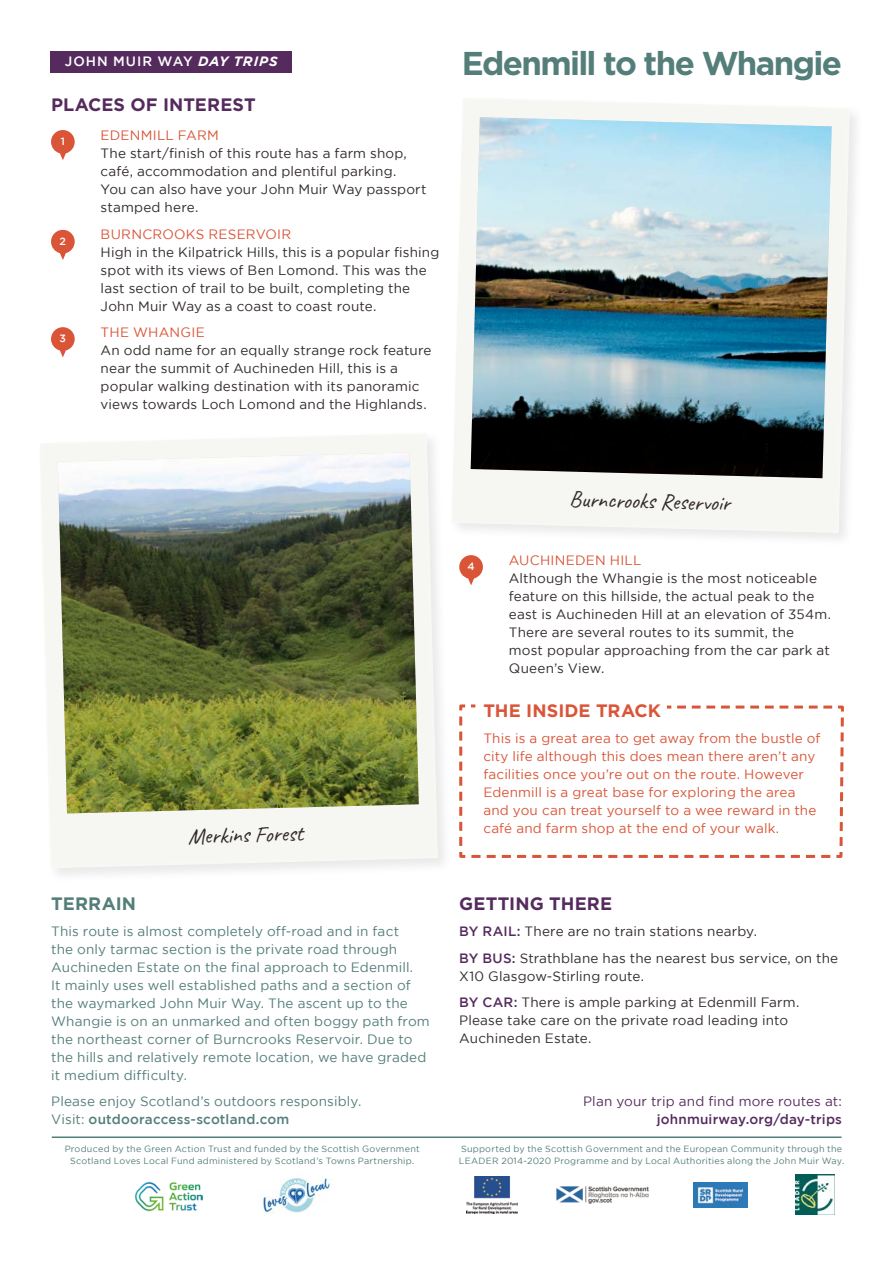
<style>
.page{position:relative;width:893px;height:1263px;background:#fff}
.page>*{position:absolute;margin:0;border:0;box-sizing:border-box;transform-origin:0 0}
.t1{font:700 33px "Gotham";letter-spacing:-.05em;color:#547e79}
.t2{font:22.5px "Caveat";color:#322a2a}
.t3{font:700 18px "Gotham";letter-spacing:.005em;color:#552b5e}
.t4{font:700 18px "Gotham";letter-spacing:.005em;color:#da5538}
.t5{font:700 18px "Gotham";letter-spacing:.005em;color:#547e79}
.t6{font:13.5px/18px "Gotham";letter-spacing:.01em;color:#322a2a}
.t7{font:13.5px/18px "Gotham";letter-spacing:.01em;color:#547e79}
.t8{font:13.5px/18px "Gotham";letter-spacing:.01em;color:#da5538}
.t9{font:13.5px "Gotham";letter-spacing:.01em;color:#552b5e}
.t10{font:500 13.5px "Gotham";letter-spacing:.015em;color:#552b5e}
.t11{font:500 13.5px "Gotham";letter-spacing:.07em;color:#fff}
.t12{font:500 10.5px "Gotham";color:#fff}
.t13{font:9px/12px "Gotham";letter-spacing:.025em;color:#547e79;text-align:center}
.s1{font-weight:700;font-style:italic}
.s2{font-weight:500;color:#552b5e}
.s3{font-weight:500}
</style>
<div class="page">
<svg style="left:51px;top:130px;width:24px;height:30px"></svg>
<svg style="left:459px;top:555px;width:24px;height:30px"></svg>
<svg style="left:51px;top:230px;width:24px;height:30px"></svg>
<svg style="left:51px;top:327px;width:24px;height:30px"></svg>
<hr style="left:52px;top:1136px;width:789px;height:2px;background:#547e79">
<svg style="left:459px;top:704px;width:385px;height:154px"></svg>
<svg style="left:453px;top:98px;width:400px;height:437px;fill:#f6f6f2"></svg>
<img style="left:471px;top:117px;width:361px;height:361px">
<svg style="left:40px;top:434px;width:401px;height:437px;fill:#f6f6f2"></svg>
<img style="left:58px;top:452px;width:361px;height:361px">
<div style="left:51px;top:51px;width:241px;height:22px;background:#552b5e"></div>
<img style="left:466px;top:1176px;width:51px;height:38px">
<img style="left:795px;top:1175px;width:40px;height:39px">
<img style="left:557px;top:1186px;width:92px;height:17px">
<img style="left:694px;top:1182px;width:53px;height:25px">
<img style="left:263px;top:1178px;width:69px;height:35px">
<img style="left:135px;top:1181px;width:68px;height:31px">
<p class="t11" style="left:65px;top:54px;width:214px">JOHN MUIR WAY <span class="s1">DAY TRIPS</span></p>
<h1 class="t1" style="left:462px;top:44px;width:382px">Edenmill to the Whangie</h1>
<h3 class="t3" style="left:51px;top:94px;width:206px">PLACES OF INTEREST</h3>
<p class="t8" style="left:101px;top:126px;width:120px">EDENMILL FARM</p>
<p class="t6" style="left:101px;top:144px;width:327px">The start/finish of this route has a farm shop, café, accommodation and plentiful parking.<br>You can also have your John Muir Way passport stamped here.</p>
<p class="t8" style="left:101px;top:225px;width:192px">BURNCROOKS RESERVOIR</p>
<p class="t6" style="left:101px;top:243px;width:340px">High in the Kilpatrick Hills, this is a popular fishing spot with its views of Ben Lomond. This was the last section of trail to be built, completing the John Muir Way as a coast to coast route.</p>
<p class="t8" style="left:101px;top:323px;width:106px">THE WHANGIE</p>
<p class="t6" style="left:101px;top:341px;width:332px">An odd name for an equally strange rock feature near the summit of Auchineden Hill, this is a popular walking destination with its panoramic views towards Loch Lomond and the Highlands.</p>
<p class="t12" style="left:61px;top:135px;width:6px">1</p>
<p class="t12" style="left:60px;top:235px;width:8px">2</p>
<p class="t12" style="left:60px;top:333px;width:8px">3</p>
<h2 class="t2" style="left:570px;top:484px;width:163px;rotate:2deg">Burncrooks Reservoir</h2>
<p class="t12" style="left:467px;top:561px;width:9px">4</p>
<p class="t8" style="left:509px;top:551px;width:134px">AUCHINEDEN HILL</p>
<p class="t6" style="left:509px;top:569px;width:324px">Although the Whangie is the most noticeable feature on this hillside, the actual peak to the east is Auchineden Hill at an elevation of 354m.<br>There are several routes to its summit, the most popular approaching from the car park at Queen’s View.</p>
<h2 class="t2" style="left:187px;top:822px;width:117px;rotate:-2deg">Merkins Forest</h2>
<h3 class="t4" style="left:483px;top:700px;width:179px">THE INSIDE TRACK</h3>
<p class="t8" style="left:483px;top:729px;width:339px">This is a great area to get away from the bustle of city life although this does mean there aren’t any facilities once you’re out on the route. However Edenmill is a great base for exploring the area and you can treat yourself to a wee reward in the café and farm shop at the end of your walk.</p>
<h3 class="t5" style="left:51px;top:893px;width:86px">TERRAIN</h3>
<p class="t7" style="left:51px;top:922px;width:380px">This route is almost completely off-road and in fact<br>the only tarmac section is the private road through Auchineden Estate on the final approach to Edenmill.<br>It mainly uses well established paths and a section of the waymarked John Muir Way. The ascent up to the Whangie is on an unmarked and often boggy path from the northeast corner of Burncrooks Reservoir. Due to the hills and relatively remote location, we have graded it medium difficulty.</p>
<h3 class="t3" style="left:459px;top:893px;width:154px">GETTING THERE</h3>
<p class="t6" style="left:459px;top:918px;width:380px;line-height:26.5px"><span class="s2">BY RAIL:</span> There are no train stations nearby.<br><span class="s2">BY BUS:</span> Strathblane has the nearest bus service, on the</p>
<p class="t6" style="left:459px;top:962px;width:342px;line-height:26.5px">X10 Glasgow-Stirling route.<br><span class="s2">BY CAR:</span> There is ample parking at Edenmill Farm.</p>
<p class="t6" style="left:459px;top:1011px;width:330px">Please take care on the private road leading into<br>Auchineden Estate.</p>
<p class="t7" style="left:51px;top:1092px;width:312px">Please enjoy Scotland’s outdoors responsibly.<br>Visit: <span class="s3">outdooraccess-scotland.com</span></p>
<p class="t9" style="left:583px;top:1093px;width:260px">Plan your trip and find more routes at:</p>
<p class="t10" style="left:657px;top:1111px;width:187px">johnmuirway.org/day-trips</p>
<p class="t13" style="left:65px;top:1143px;width:357px">Produced by the Green Action Trust and funded by the Scottish Government<br>Scotland Loves Local Fund administered by Scotland’s Towns Partnership.</p>
<p class="t13" style="left:459px;top:1143px;width:387px;text-align:left">Supported by the Scottish Government and the European Community through the<br>LEADER 2014-2020 Programme and by Local Authorities along the John Muir Way.</p>
</div>
